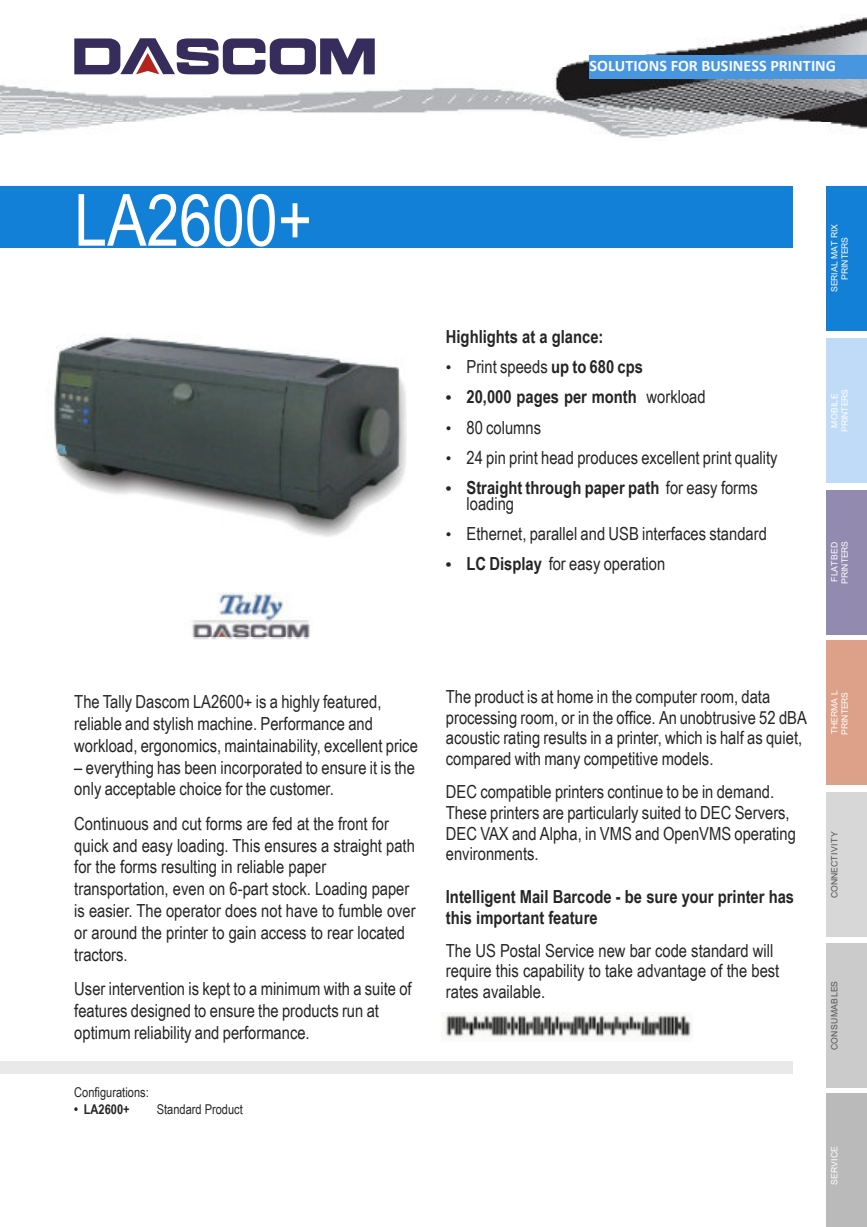
<style>
.page{position:relative;width:867px;height:1227px;background:#fff}
.page>*{position:absolute;margin:0;border:0;box-sizing:border-box;transform-origin:0 0}
.t1{font:72px "Arial Narrow";color:#fff}
.t2{font:58.2px "Arial";letter-spacing:-.11em;color:#fff}
.t3{font:18px/21.9px "Arial Narrow";color:#252525}
.t4{font:700 18px/20.7px "Arial Narrow";color:#252525}
.t5{font:700 16.05px "Calibri";color:#fbfbfb}
.t6{font:13.5px "Arial Narrow";color:#252525}
.t7{font:700 13.5px "Arial Narrow";color:#252525}
.t8{font:8.7px/10.4px "Arial";color:#fff}
.t9{font:8.7px "Arial";letter-spacing:.015em;color:#555}
.t10{font:8.7px "Arial";letter-spacing:.035em;color:#555}
.s1{font-family:"Arial";font-size:16.05px}
.s2{font-weight:700}
.s3{font-weight:400}
.s4{font-family:"Arial";font-weight:700;font-size:16.05px}
</style>
<div class="page">
<img style="left:0;top:16px;width:867px;height:122px">
<div style="left:826px;top:640px;width:41px;height:144px;background:#dda088"></div>
<div style="left:826px;top:186px;width:41px;height:144px;background:#1380d7"></div>
<div style="left:826px;top:338px;width:41px;height:144px;background:#c0dbf7"></div>
<div style="left:826px;top:489px;width:41px;height:145px;background:#938aaf"></div>
<div style="left:826px;top:792px;width:41px;height:144px;background:#d7d7d7"></div>
<div style="left:826px;top:943px;width:41px;height:144px;background:#cbcbcb"></div>
<div style="left:826px;top:1093px;width:41px;height:133px;background:#bababa"></div>
<div style="left:0;top:1061px;width:793px;height:12px;background:#e9e9e9"></div>
<svg style="left:74px;top:38px;width:301px;height:36px"></svg>
<div style="left:0;top:186px;width:793px;height:62px;background:#1380d7"></div>
<img style="left:192px;top:592px;width:118px;height:48px">
<img style="left:441px;top:1012px;width:251px;height:25px">
<div style="left:589px;top:55px;width:278px;height:24px;background:#4996e0"></div>
<img style="left:54px;top:336px;width:352px;height:201px">
<p class="t5" style="left:589px;top:59px;width:248px">SOLUTIONS FOR BUSINESS PRINTING</p>
<h1 class="t1" style="left:74px;top:193px;width:239px">LA2600+</h1>
<h2 class="t2" style="left:74px;top:203px;width:283px">Produktname</h2>
<p class="t4" style="left:446px;top:328px;width:159px">Highlights at a glance:</p>
<p class="t3" style="left:446px;top:358px;width:199px"><span class="s1">•</span> Print speeds <span class="s2">up to 680 cps</span></p>
<p class="t4" style="left:446px;top:388px;width:261px"><span class="s1">•</span> 20,000 pages per month <span class="s3">workload</span></p>
<p class="t3" style="left:446px;top:418px;width:97px"><span class="s1">•</span> 80 columns</p>
<p class="t3" style="left:446px;top:448px;width:333px"><span class="s1">•</span> 24 pin print head produces excellent print quality</p>
<p class="t4" style="left:467px;top:481px;width:293px;line-height:16px;text-indent:-21px"><span class="s1">•</span> Straight through paper path <span class="s3">for easy forms loading</span></p>
<p class="t3" style="left:446px;top:524px;width:323px"><span class="s1">•</span> Ethernet, parallel and USB interfaces standard</p>
<p class="t3" style="left:446px;top:554px;width:221px"><span class="s4">•</span> <span class="s2">LC Display</span> for easy operation</p>
<p class="t8" style="left:830px;top:292px;width:70px;text-align:center;rotate:-90deg">SERIAL MAT RIX<br>PRINTERS</p>
<p class="t8" style="left:830px;top:432px;width:44px;text-align:center;rotate:-90deg">MOBILE<br>PRINTERS</p>
<p class="t8" style="left:830px;top:584px;width:44px;rotate:-90deg">FLAT BED<br>PRINTERS</p>
<p class="t3" style="left:74px;top:692px;width:345px">The Tally Dascom LA2600+ is a highly featured, reliable and stylish machine. Performance and workload, ergonomics, maintainability, excellent price</p>
<p class="t3" style="left:74px;top:757px;width:342px">– everything has been incorporated to ensure it is the only acceptable choice for the customer.</p>
<p class="t3" style="left:74px;top:814px;width:343px">Continuous and cut forms are fed at the front for quick and easy loading. This ensures a straight path for the forms resulting in reliable paper transportation, even on 6-part stock. Loading paper is easier. The operator does not have to fumble over or around the printer to gain access to rear located tractors.</p>
<p class="t3" style="left:74px;top:979px;width:339px">User intervention is kept to a minimum with a suite of features designed to ensure the products run at optimum reliability and performance.</p>
<p class="t6" style="left:74px;top:1086px;width:76px">Configurations:</p>
<p class="t7" style="left:74px;top:1104px;width:57px">• LA2600+</p>
<p class="t6" style="left:157px;top:1104px;width:88px">Standard Product</p>
<p class="t3" style="left:446px;top:688px;width:363px;line-height:20.7px">The product is at home in the computer room, data processing room, or in the office. An unobtrusive 52 dBA acoustic rating results in a printer, which is half as quiet, compared with many competitive models.</p>
<p class="t3" style="left:446px;top:783px;width:352px;line-height:20.7px">DEC compatible printers continue to be in demand.<br>These printers are particularly suited to DEC Servers, DEC VAX and Alpha, in VMS and OpenVMS operating environments.</p>
<p class="t4" style="left:446px;top:887px;width:350px">Intelligent Mail Barcode - be sure your printer has this important feature</p>
<p class="t3" style="left:446px;top:941px;width:335px;line-height:20.7px">The US Postal Service new bar code standard will require this capability to take advantage of the best rates available.</p>
<p class="t8" style="left:830px;top:734px;width:46px;rotate:-90deg">THERMA L<br>PRINTERS</p>
<p class="t9" style="left:831px;top:898px;width:69px;rotate:-90deg">CONNECTIVIT Y</p>
<p class="t10" style="left:831px;top:1050px;width:71px;rotate:-90deg">CONSUMABLES</p>
<p class="t8" style="left:830px;top:1184px;width:40px;rotate:-90deg">SERVICE</p>
</div>
